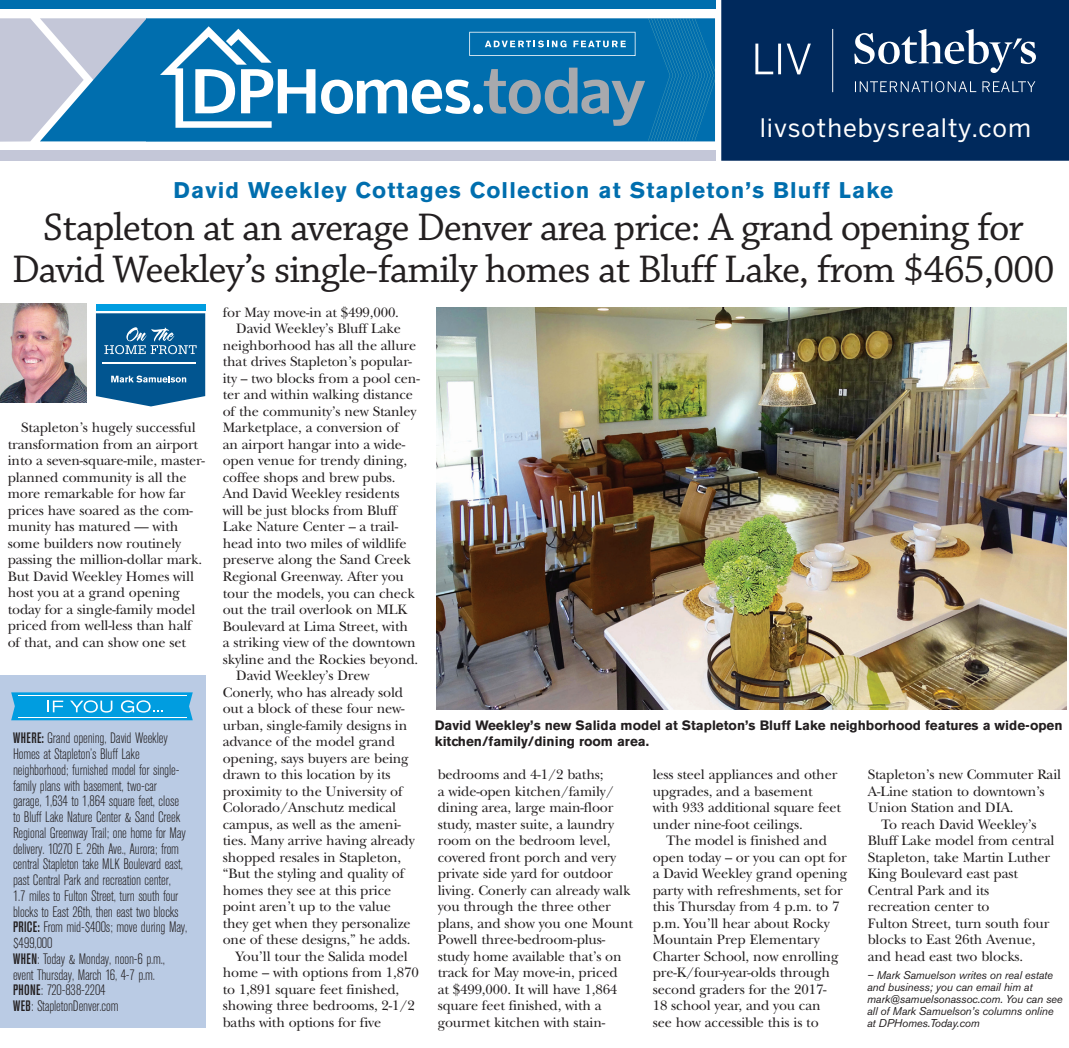
<style>
.page{position:relative;width:1069px;height:1048px;background:#fff}
.page>*{position:absolute;margin:0;border:0;box-sizing:border-box;transform-origin:0 0}
.t1{font:40.5px/42px "Chaparral Pro";letter-spacing:-.025em;color:#231f20;text-align:center}
.t2{font:25.2px "Benton Sans";letter-spacing:.04em;color:#fff}
.t3{font:700 22.5px "Akzidenz Grotesk BE";letter-spacing:.05em;color:#006eae}
.t4{font:300 condensed 15px/15.8px "Akzidenz Grotesk BE";letter-spacing:-.01em;color:#231f20}
.t5{font:14.25px/16.5px "New Baskerville";letter-spacing:-.01em;color:#231f20}
.t6{font:700 13.5px/16.5px "Akzidenz Grotesk BE";color:#231f20}
.t7{font:italic 11.25px/12px "Akzidenz Grotesk BE";letter-spacing:-.015em;color:#231f20}
.s1{font-weight:500}
</style>
<div class="page">
<div style="left:0;top:675px;width:205px;height:352px;background:#bacbe4"></div>
<svg style="left:11px;top:692px;width:182px;height:28px;background:#28abe4"></svg>
<div style="left:96px;top:304px;width:109px;height:6px;background:#009de0"></div>
<svg style="left:96px;top:313px;width:109px;height:93px;background:#256d9f"></svg>
<img style="left:0;top:303px;width:87px;height:99px">
<div style="left:0;top:18px;width:40px;height:124px;background:#c4c7d8"></div>
<svg style="left:40px;top:18px;width:674px;height:124px;background:#4a91bf"></svg>
<svg style="left:160px;top:26px;width:155px;height:102px"></svg>
<svg style="left:321px;top:18px;width:393px;height:122px;background:#1f7db4"></svg>
<div style="left:0;top:0;width:714px;height:9px;background:#006eae"></div>
<div style="left:0;top:150px;width:714px;height:11px;background:#c4c7d8"></div>
<div style="left:721px;top:0;width:347px;height:161px;background:#00295c"></div>
<svg style="left:854px;top:29px;width:181px;height:44px"></svg>
<svg style="left:854px;top:81px;width:180px;height:11px;background:#37577f"></svg>
<svg style="left:755px;top:44px;width:25px;height:30px"></svg>
<svg style="left:786px;top:29px;width:46px;height:63px;background:#0e3565"></svg>
<img style="left:436px;top:307px;width:629px;height:402px">
<h2 class="t2" style="left:759px;top:113px;width:273px">livsothebysrealty.com</h2>
<h3 class="t3" style="left:173px;top:177px;width:721px">David Weekley Cottages Collection at Stapleton’s Bluff Lake</h3>
<h1 class="t1" style="left:12px;top:208px;width:1043px">Stapleton at an average Denver area price: A grand opening for<br>David Weekley’s single-family homes at Bluff Lake, from $465,000</h1>
<p class="t5" style="left:8px;top:419px;width:198px;text-indent:13px">Stapleton’s hugely successful transformation from an airport into a seven-square-mile, master&shy;planned community is all the more remarkable for how far prices have soared as the com&shy;munity has matured — with some builders now routinely passing the million-dollar mark.<br>But David Weekley Homes will host you at a grand opening today for a single-family model priced from well-less than half of that, and can show one set</p>
<p class="t4" style="left:13px;top:730px;width:176px"><span class="s1">WHERE:</span> Grand opening, David Weekley Homes at Stapleton’s Bluff Lake neighborhood; furnished model for single&shy;family plans with basement, two-car garage, 1,634 to 1,864 square feet, close to Bluff Lake Nature Center &amp; Sand Creek Regional Greenway Trail; one home for May delivery. 10270 E. 26th Ave., Aurora; from central Stapleton take MLK Boulevard east, past Central Park and recreation center,<br>1.7 miles to Fulton Street, turn south four blocks to East 26th, then east two blocks <span class="s1">PRICE:</span> From mid-$400s; move during May, $499,000<br><span class="s1">WHEN</span>: Today &amp; Monday, noon-6 p.m., event Thursday, March 16, 4-7 p.m.<br><span class="s1">PHONE</span>: 720-838-2204<br><span class="s1">WEB</span>: StapletonDenver.com</p>
<p class="t5" style="left:223px;top:304px;width:178px">for May move-in at $499,000.</p>
<p class="t5" style="left:236px;top:320px;width:166px">David Weekley’s Bluff Lake</p>
<p class="t5" style="left:223px;top:337px;width:195px">neighborhood has all the allure</p>
<p class="t5" style="left:223px;top:353px;width:190px">that drives Stapleton’s popular-</p>
<p class="t5" style="left:223px;top:370px;width:198px">ity -- two blocks from a pool cen-</p>
<p class="t5" style="left:223px;top:386px;width:192px">ter and within walking distance</p>
<p class="t5" style="left:223px;top:403px;width:195px">of the community’s new Stanley</p>
<p class="t5" style="left:223px;top:420px;width:177px">Marketplace, a conversion of</p>
<p class="t5" style="left:223px;top:436px;width:184px">an airport hangar into a wide-</p>
<p class="t5" style="left:223px;top:453px;width:186px">open venue for trendy dining,</p>
<p class="t5" style="left:223px;top:469px;width:174px">coffee shops and brew pubs.</p>
<p class="t5" style="left:223px;top:486px;width:178px">And David Weekley residents</p>
<p class="t5" style="left:223px;top:502px;width:176px">will be just blocks from Bluff</p>
<p class="t5" style="left:223px;top:519px;width:177px">Lake Nature Center – a trail-</p>
<p class="t5" style="left:223px;top:535px;width:185px">head into two miles of wildlife</p>
<p class="t5" style="left:223px;top:552px;width:189px">preserve along the Sand Creek</p>
<p class="t5" style="left:223px;top:568px;width:182px">Regional Greenway. After you</p>
<p class="t5" style="left:223px;top:585px;width:193px">tour the models, you can check</p>
<p class="t5" style="left:223px;top:601px;width:185px">out the trail overlook on MLK</p>
<p class="t5" style="left:223px;top:618px;width:187px">Boulevard at Lima Street, with</p>
<p class="t5" style="left:223px;top:634px;width:194px">a striking view of the downtown</p>
<p class="t5" style="left:223px;top:651px;width:197px">skyline and the Rockies beyond.</p>
<p class="t5" style="left:236px;top:667px;width:135px">David Weekley’s Drew</p>
<p class="t5" style="left:223px;top:684px;width:182px">Conerly, who has already sold</p>
<p class="t5" style="left:223px;top:700px;width:183px">out a block of these four new-</p>
<p class="t5" style="left:223px;top:717px;width:186px">urban, single-family designs in</p>
<p class="t5" style="left:223px;top:733px;width:174px">advance of the model grand</p>
<p class="t5" style="left:223px;top:750px;width:187px">opening, says buyers are being</p>
<p class="t5" style="left:223px;top:766px;width:169px">drawn to this location by its</p>
<p class="t5" style="left:223px;top:783px;width:181px">proximity to the University of</p>
<p class="t5" style="left:223px;top:799px;width:175px">Colorado/Anschutz medical</p>
<p class="t5" style="left:223px;top:816px;width:179px">campus, as well as the ameni-</p>
<p class="t5" style="left:223px;top:832px;width:193px">ties. Many arrive having already</p>
<p class="t5" style="left:223px;top:849px;width:180px">shopped resales in Stapleton,</p>
<p class="t5" style="left:223px;top:865px;width:183px">“But the styling and quality of</p>
<p class="t5" style="left:223px;top:882px;width:170px">homes they see at this price</p>
<p class="t5" style="left:223px;top:898px;width:169px">point aren’t up to the value</p>
<p class="t5" style="left:223px;top:915px;width:189px">they get when they personalize</p>
<p class="t5" style="left:223px;top:931px;width:189px">one of these designs,” he adds.</p>
<p class="t5" style="left:236px;top:948px;width:173px">You’ll tour the Salida model</p>
<p class="t5" style="left:223px;top:964px;width:197px">home – with options from 1,870</p>
<p class="t5" style="left:223px;top:981px;width:178px">to 1,891 square feet finished,</p>
<p class="t5" style="left:223px;top:997px;width:194px">showing three bedrooms, 2-1/2</p>
<p class="t5" style="left:223px;top:1014px;width:160px">baths with options for five</p>
<p class="t6" style="left:434px;top:716px;width:629px">David Weekley’s new Salida model at Stapleton’s Bluff Lake neighborhood features a wide-open kitchen/family/dining room area.</p>
<p class="t5" style="left:437px;top:766px;width:197px">bedrooms and 4-1/2 baths;<br>a wide-open kitchen/family/ dining area, large main-floor study, master suite, a laundry room on the bedroom level, covered front porch and very private side yard for outdoor living. Conerly can already walk you through the three other plans, and show you one Mount<br>Powell three-bedroom-plus&shy;study home available that’s on track for May move-in, priced<br>at $499,000. It will have 1,864 square feet finished, with a gourmet kitchen with stain-</p>
<p class="t5" style="left:652px;top:766px;width:190px">less steel appliances and other upgrades, and a basement with 933 additional square feet under nine-foot ceilings.</p>
<p class="t5" style="left:652px;top:832px;width:196px;text-indent:13px">The model is finished and open today – or you can opt for a David Weekley grand opening party with refreshments, set for this Thursday from 4 p.m. to 7 p.m. You’ll hear about Rocky<br>Mountain Prep Elementary<br>Charter School, now enrolling pre-K/four-year-olds through second graders for the 2017-<br>18 school year, and you can<br>see how accessible this is to</p>
<p class="t5" style="left:867px;top:766px;width:195px">Stapleton’s new Commuter Rail</p>
<p class="t5" style="left:867px;top:783px;width:178px">A-Line station to downtown’s</p>
<p class="t5" style="left:867px;top:799px;width:147px">Union Station and DIA.</p>
<p class="t5" style="left:881px;top:816px;width:157px">To reach David Weekley’s</p>
<p class="t5" style="left:867px;top:832px;width:188px">Bluff Lake model from central</p>
<p class="t5" style="left:867px;top:849px;width:184px">Stapleton, take Martin Luther</p>
<p class="t5" style="left:867px;top:865px;width:152px">King Boulevard east past</p>
<p class="t5" style="left:867px;top:882px;width:123px">Central Park and its</p>
<p class="t5" style="left:867px;top:898px;width:123px">recreation center to</p>
<p class="t5" style="left:867px;top:915px;width:183px">Fulton Street, turn south four</p>
<p class="t5" style="left:867px;top:931px;width:169px">blocks to East 26th Avenue,</p>
<p class="t5" style="left:867px;top:948px;width:157px">and head east two blocks.</p>
<p class="t7" style="left:866px;top:969px;width:197px">– Mark Samuelson writes on real estate and business; you can email him at mark@samuelsonassoc.com. You can see all of Mark Samuelson’s columns online at DPHomes.Today.com</p>
</div>
